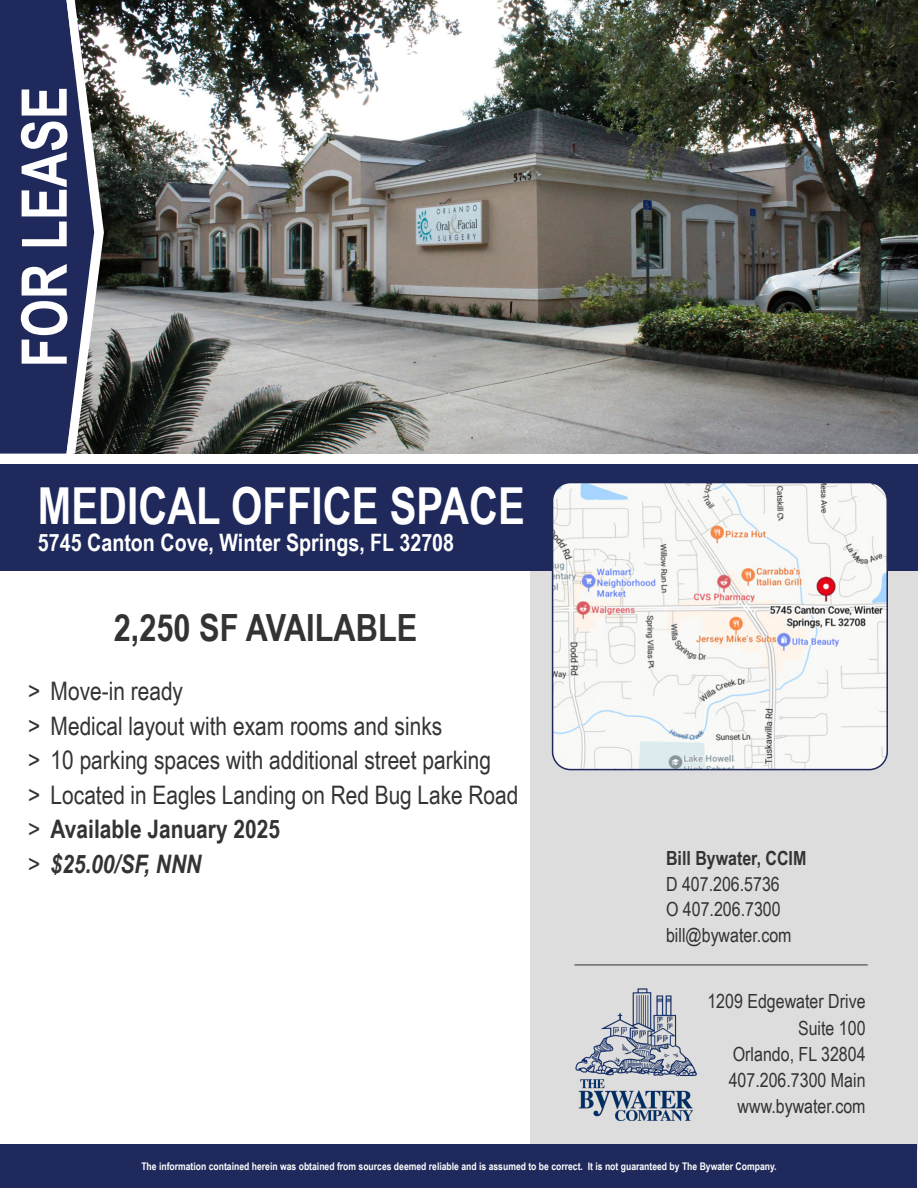
<style>
.page{position:relative;width:918px;height:1188px;background:#fff}
.page>*{position:absolute;margin:0;border:0;box-sizing:border-box;transform-origin:0 0}
.t1{font:700 63px "Arial Narrow";color:#fff;scale:.95 1}
.t2{font:700 51px "Arial Narrow";color:#fff;scale:.96 1}
.t3{font:700 37.5px "Arial Narrow";color:#333}
.t4{font:25.5px "Arial Narrow";color:#333}
.t5{font:700 25.5px "Arial Narrow";color:#333}
.t6{font:italic 700 25.5px "Arial Narrow";color:#333}
.t7{font:700 24px "Arial Narrow";color:#fff}
.t8{font:19.5px "Arial Narrow";color:#333}
.t9{font:700 19.5px "Arial Narrow";color:#333}
.t10{font:700 10.5px "Arial Narrow";color:#fff}
.s1{font-weight:400}
.s2{font-weight:400;font-style:normal}
</style>
<div class="page">
<div style="left:530px;top:571px;width:388px;height:579px;background:#dedddd"></div>
<div style="left:1px;top:1144px;width:916px;height:43px;background:#1f295c"></div>
<div style="left:0;top:464px;width:918px;height:107px;background:#1f295c"></div>
<img style="left:104px;top:0;width:814px;height:454px">
<svg style="left:0;top:0;width:104px;height:454px"></svg>
<img style="left:553px;top:485px;width:334px;height:285px">
<div style="left:552px;top:482px;width:336px;height:288px;border:2px solid #1f295c;border-radius:18px"></div>
<img style="left:576px;top:988px;width:121px;height:132px">
<hr style="left:574px;top:965px;width:294px;height:1px;background:#333">
<p class="t1" style="left:-3px;top:367px;width:297px;rotate:-90deg">FOR LEASE</p>
<p class="t2" style="left:38px;top:467px;width:509px">MEDICAL OFFICE SPACE</p>
<p class="t7" style="left:38px;top:524px;width:418px">5745 Canton Cove, Winter Springs, FL 32708</p>
<p class="t3" style="left:114px;top:600px;width:305px">2,250 SF AVAILABLE</p>
<p class="t4" style="left:28px;top:673px;width:156px">&gt; Move-in ready</p>
<p class="t4" style="left:28px;top:707px;width:416px">&gt; Medical layout with exam rooms and sinks</p>
<p class="t4" style="left:28px;top:742px;width:465px">&gt; 10 parking spaces with additional street parking</p>
<p class="t4" style="left:28px;top:776px;width:492px">&gt; Located in Eagles Landing on Red Bug Lake Road</p>
<p class="t5" style="left:28px;top:810px;width:253px"><span class="s1">&gt;</span> Available January 2025</p>
<p class="t6" style="left:28px;top:845px;width:175px"><span class="s2">&gt;</span> $25.00/SF, NNN</p>
<p class="t9" style="left:666px;top:844px;width:142px">Bill Bywater, CCIM</p>
<p class="t8" style="left:666px;top:870px;width:115px">D 407.206.5736</p>
<p class="t8" style="left:666px;top:895px;width:116px">O 407.206.7300</p>
<p class="t8" style="left:666px;top:921px;width:127px">bill@bywater.com</p>
<p class="t8" style="left:707px;top:987px;width:160px">1209 Edgewater Drive</p>
<p class="t8" style="left:798px;top:1013px;width:69px">Suite 100</p>
<p class="t8" style="left:733px;top:1040px;width:134px">Orlando, FL 32804</p>
<p class="t8" style="left:729px;top:1066px;width:138px">407.206.7300 Main</p>
<p class="t8" style="left:738px;top:1092px;width:129px">www.bywater.com</p>
<p class="t10" style="left:141px;top:1158px;width:637px">The information contained herein was obtained from sources deemed reliable and is assumed to be correct. It is not guaranteed by The Bywater Company.</p>
</div>
